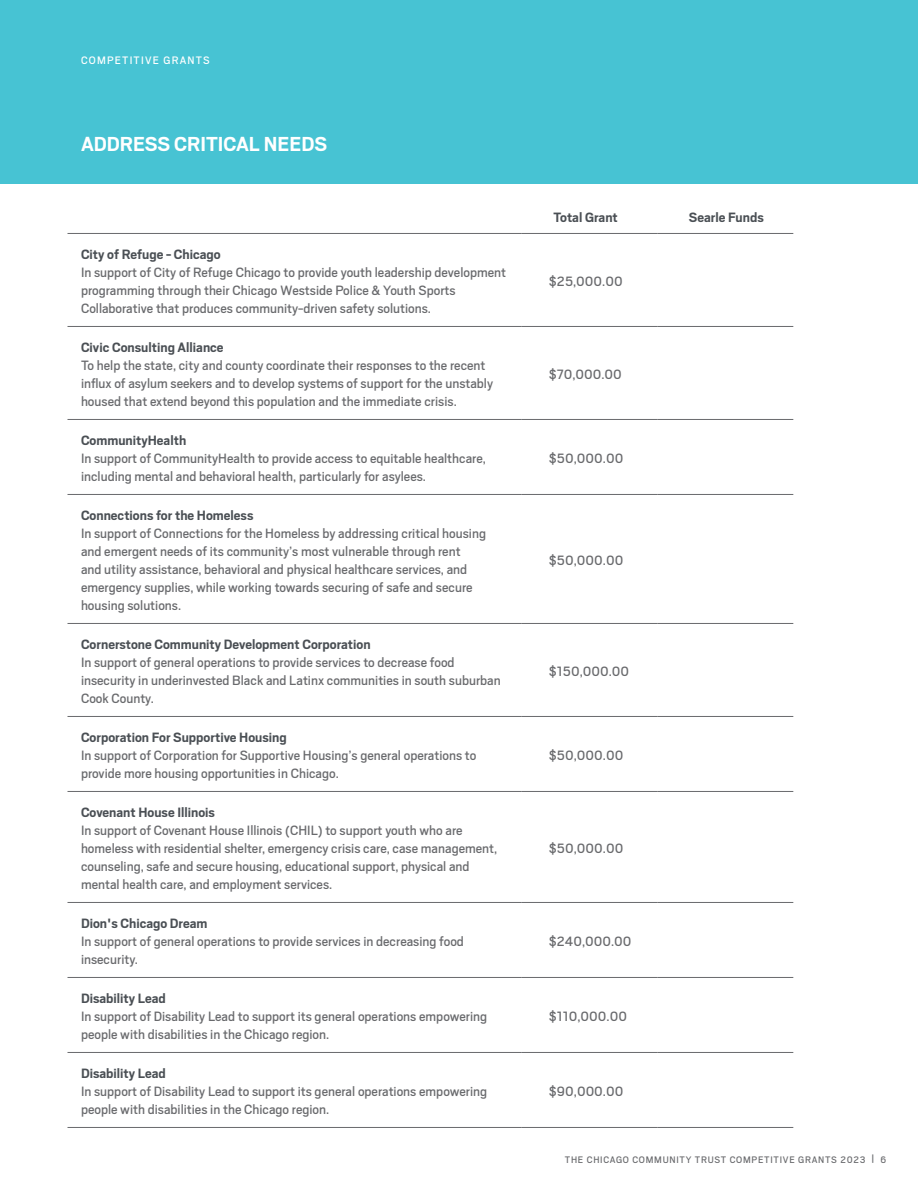
<style>
.page{position:relative;width:918px;height:1188px;background:#fff}
.page>*{position:absolute;margin:0;border:0;box-sizing:border-box;transform-origin:0 0}
.t1{font:700 22.5px "Scout";color:#fff}
.t2{font:15px/18px "Scout";color:#696a6d}
.t3{font:700 15px "Scout";color:#4a4f54}
.t4{font:12px "Scout";letter-spacing:.1em;color:#fff}
.t5{font:10.5px "Scout";letter-spacing:.07em;color:#696a6d}
</style>
<div class="page">
<div style="left:0;top:0;width:918px;height:183px;background:#47c3d3"></div>
<hr style="left:68px;top:233px;width:454px;height:1px;background:#696a6d">
<hr style="left:522px;top:233px;width:136px;height:1px;background:#696a6d">
<hr style="left:658px;top:233px;width:135px;height:1px;background:#696a6d">
<hr style="left:68px;top:326px;width:454px;height:1px;background:#696a6d">
<hr style="left:522px;top:326px;width:136px;height:1px;background:#696a6d">
<hr style="left:658px;top:326px;width:135px;height:1px;background:#696a6d">
<hr style="left:68px;top:419px;width:454px;height:1px;background:#696a6d">
<hr style="left:522px;top:419px;width:136px;height:1px;background:#696a6d">
<hr style="left:658px;top:419px;width:135px;height:1px;background:#696a6d">
<hr style="left:68px;top:494px;width:454px;height:1px;background:#696a6d">
<hr style="left:522px;top:494px;width:136px;height:1px;background:#696a6d">
<hr style="left:658px;top:494px;width:135px;height:1px;background:#696a6d">
<hr style="left:68px;top:623px;width:454px;height:1px;background:#696a6d">
<hr style="left:522px;top:623px;width:136px;height:1px;background:#696a6d">
<hr style="left:658px;top:623px;width:135px;height:1px;background:#696a6d">
<hr style="left:68px;top:716px;width:454px;height:1px;background:#696a6d">
<hr style="left:522px;top:716px;width:136px;height:1px;background:#696a6d">
<hr style="left:658px;top:716px;width:135px;height:1px;background:#696a6d">
<hr style="left:68px;top:791px;width:454px;height:1px;background:#696a6d">
<hr style="left:522px;top:791px;width:136px;height:1px;background:#696a6d">
<hr style="left:658px;top:791px;width:135px;height:1px;background:#696a6d">
<hr style="left:68px;top:902px;width:454px;height:1px;background:#696a6d">
<hr style="left:522px;top:902px;width:136px;height:1px;background:#696a6d">
<hr style="left:658px;top:902px;width:135px;height:1px;background:#696a6d">
<hr style="left:68px;top:977px;width:454px;height:1px;background:#696a6d">
<hr style="left:522px;top:977px;width:136px;height:1px;background:#696a6d">
<hr style="left:658px;top:977px;width:135px;height:1px;background:#696a6d">
<hr style="left:68px;top:1052px;width:454px;height:1px;background:#696a6d">
<hr style="left:522px;top:1052px;width:136px;height:1px;background:#696a6d">
<hr style="left:658px;top:1052px;width:135px;height:1px;background:#696a6d">
<hr style="left:68px;top:1127px;width:454px;height:1px;background:#696a6d">
<hr style="left:522px;top:1127px;width:136px;height:1px;background:#696a6d">
<hr style="left:658px;top:1127px;width:135px;height:1px;background:#696a6d">
<p class="t4" style="left:81px;top:52px;width:130px">COMPETITIVE GRANTS</p>
<h1 class="t1" style="left:81px;top:130px;width:248px">ADDRESS CRITICAL NEEDS</h1>
<p class="t3" style="left:554px;top:207px;width:66px">Total Grant</p>
<p class="t3" style="left:689px;top:207px;width:76px">Searle Funds</p>
<p class="t3" style="left:81px;top:245px;width:141px">City of Refuge - Chicago</p>
<p class="t2" style="left:81px;top:263px;width:427px">In support of City of Refuge Chicago to provide youth leadership development programming through their Chicago Westside Police &amp; Youth Sports<br>Collaborative that produces community-driven safety solutions.</p>
<p class="t2" style="left:549px;top:272px;width:75px">$25,000.00</p>
<p class="t3" style="left:81px;top:338px;width:144px">Civic Consulting Alliance</p>
<p class="t2" style="left:81px;top:356px;width:414px">To help the state, city and county coordinate their responses to the recent influx of asylum seekers and to develop systems of support for the unstably housed that extend beyond this population and the immediate crisis.</p>
<p class="t2" style="left:549px;top:365px;width:75px">$70,000.00</p>
<p class="t3" style="left:81px;top:431px;width:107px">CommunityHealth</p>
<p class="t2" style="left:81px;top:449px;width:406px">In support of CommunityHealth to provide access to equitable healthcare, including mental and behavioral health, particularly for asylees.</p>
<p class="t2" style="left:549px;top:449px;width:76px">$50,000.00</p>
<p class="t3" style="left:81px;top:506px;width:174px">Connections for the Homeless</p>
<p class="t2" style="left:81px;top:524px;width:407px">In support of Connections for the Homeless by addressing critical housing and emergent needs of its community’s most vulnerable through rent<br>and utility assistance, behavioral and physical healthcare services, and emergency supplies, while working towards securing of safe and secure housing solutions.</p>
<p class="t2" style="left:549px;top:551px;width:76px">$50,000.00</p>
<p class="t3" style="left:81px;top:635px;width:291px">Cornerstone Community Development Corporation</p>
<p class="t2" style="left:81px;top:653px;width:421px">In support of general operations to provide services to decrease food insecurity in underinvested Black and Latinx communities in south suburban<br>Cook County.</p>
<p class="t2" style="left:549px;top:662px;width:82px">$150,000.00</p>
<p class="t3" style="left:81px;top:728px;width:207px">Corporation For Supportive Housing</p>
<p class="t2" style="left:81px;top:746px;width:397px">In support of Corporation for Supportive Housing’s general operations to provide more housing opportunities in Chicago.</p>
<p class="t2" style="left:549px;top:746px;width:76px">$50,000.00</p>
<p class="t3" style="left:81px;top:803px;width:136px">Covenant House Illinois</p>
<p class="t2" style="left:81px;top:821px;width:418px">In support of Covenant House Illinois (CHIL) to support youth who are homeless with residential shelter, emergency crisis care, case management, counseling, safe and secure housing, educational support, physical and mental health care, and employment services.</p>
<p class="t2" style="left:549px;top:839px;width:76px">$50,000.00</p>
<p class="t3" style="left:81px;top:914px;width:128px">Dion's Chicago Dream</p>
<p class="t2" style="left:81px;top:932px;width:384px">In support of general operations to provide services in decreasing food insecurity.</p>
<p class="t2" style="left:549px;top:932px;width:84px">$240,000.00</p>
<p class="t3" style="left:81px;top:989px;width:86px">Disability Lead</p>
<p class="t2" style="left:81px;top:1007px;width:408px">In support of Disability Lead to support its general operations empowering people with disabilities in the Chicago region.</p>
<p class="t2" style="left:549px;top:1007px;width:80px">$110,000.00</p>
<p class="t3" style="left:81px;top:1064px;width:86px">Disability Lead</p>
<p class="t2" style="left:81px;top:1082px;width:408px">In support of Disability Lead to support its general operations empowering people with disabilities in the Chicago region.</p>
<p class="t2" style="left:549px;top:1082px;width:76px">$90,000.00</p>
<p class="t5" style="left:565px;top:1153px;width:323px">THE CHICAGO COMMUNITY TRUST COMPETITIVE GRANTS 2023 | 6</p>
</div>
